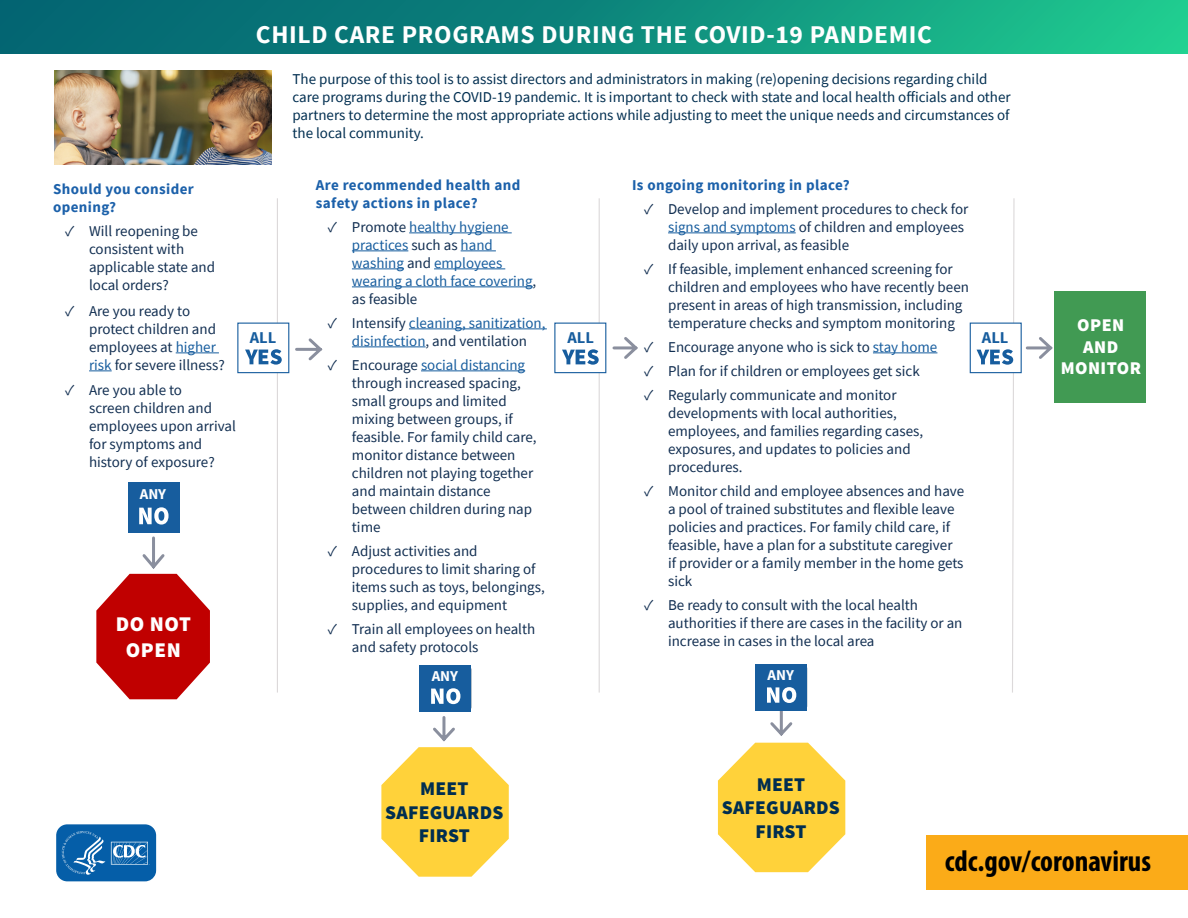
<style>
.page{position:relative;width:1188px;height:918px;background:#fff}
.page>*{position:absolute;margin:0;border:0;box-sizing:border-box;transform-origin:0 0}
.t1{font:700 condensed 29.85px "Myriad Pro";color:#000}
.t2{font:700 25.5px "Source Sans Pro";letter-spacing:.025em;color:#fff}
.Paragraph_Style_1{font:900 21px/25.2px "Source Sans Pro";letter-spacing:.025em;color:#fff;text-align:center}
.Paragraph_Style_1-2{font:900 19.5px/23.4px "Source Sans Pro";letter-spacing:.01em;color:#002e50;text-align:center}
.Paragraph_Style_1-3{font:900 18px/21.6px "Source Sans Pro";letter-spacing:.025em;color:#fff;text-align:center}
.Paragraph_Style_1-4{font:700 16.5px "Source Sans Pro";color:#175d9e}
.t3{font:15px/18px "Source Sans Pro";color:#112e51}
.Paragraph_Style_1-5{font:15px/18px "Source Sans Pro";color:#002e50}
.t4{font:15px/18px "Source Sans Pro";color:#175d9e}
.Header_for_Columns{font:700 15px/18px "Source Sans Pro";letter-spacing:.025em;color:#1c61aa}
.Paragraph_Style_1-6{font:700 15px "Source Sans Pro";color:#fff}
.s1{color:#175d9e}
.s2{color:#112e51}
</style>
<div class="page">
<div style="left:0;top:0;width:1188px;height:54px;background:linear-gradient(to right,#00596f,#1ec58e)"></div>
<div style="left:927px;top:836px;width:261px;height:54px;background:#fbab18"></div>
<svg style="left:56px;top:824px;width:101px;height:58px;background:#2a75b4"></svg>
<img style="left:54px;top:70px;width:217px;height:94px">
<hr style="left:277px;top:198px;width:1px;height:495px;background:#dcd9da">
<hr style="left:599px;top:198px;width:1px;height:495px;background:#dcd9da">
<hr style="left:176px;top:352px;width:43px;height:1px;background:#175d9e">
<svg style="left:89px;top:370px;width:23px;height:1px"></svg>
<hr style="left:409px;top:232px;width:103px;height:1px;background:#175d9e">
<hr style="left:352px;top:250px;width:56px;height:1px;background:#175d9e">
<hr style="left:461px;top:250px;width:35px;height:1px;background:#175d9e">
<hr style="left:352px;top:268px;width:52px;height:1px;background:#175d9e">
<hr style="left:434px;top:268px;width:71px;height:1px;background:#175d9e">
<hr style="left:352px;top:286px;width:181px;height:1px;background:#175d9e">
<hr style="left:409px;top:328px;width:138px;height:1px;background:#175d9e">
<hr style="left:352px;top:346px;width:74px;height:1px;background:#175d9e">
<hr style="left:421px;top:370px;width:104px;height:1px;background:#175d9e">
<hr style="left:668px;top:232px;width:128px;height:1px;background:#175d9e">
<hr style="left:873px;top:352px;width:64px;height:1px;background:#175d9e">
<svg style="left:295px;top:338px;width:28px;height:23px"></svg>
<svg style="left:612px;top:337px;width:26px;height:22px"></svg>
<svg style="left:1026px;top:334px;width:29px;height:28px"></svg>
<div style="left:237px;top:323px;width:52px;height:50px;background:#fff;border:1px solid #175d9e"></div>
<div style="left:554px;top:323px;width:52px;height:50px;background:#fff;border:1px solid #175d9e"></div>
<div style="left:970px;top:323px;width:52px;height:50px;background:#fff;border:1px solid #175d9e"></div>
<svg style="left:562px;top:349px;width:37px;height:16px"></svg>
<svg style="left:977px;top:198px;width:38px;height:495px"></svg>
<svg style="left:245px;top:349px;width:37px;height:16px"></svg>
<div style="left:128px;top:482px;width:52px;height:51px;background:#175d9e"></div>
<div style="left:419px;top:665px;width:52px;height:46px;background:#175d9e"></div>
<div style="left:755px;top:664px;width:52px;height:46px;background:#175d9e"></div>
<svg style="left:139px;top:507px;width:30px;height:18px"></svg>
<svg style="left:431px;top:688px;width:29px;height:16px"></svg>
<div style="left:1055px;top:292px;width:91px;height:111px;background:#419a53"></div>
<svg style="left:96px;top:536px;width:114px;height:163px"></svg>
<svg style="left:381px;top:716px;width:128px;height:161px"></svg>
<svg style="left:718px;top:687px;width:127px;height:185px"></svg>
<p class="t2" style="left:256px;top:18px;width:678px">CHILD CARE PROGRAMS DURING THE COVID-19 PANDEMIC</p>
<p class="Paragraph_Style_1-5" style="left:292px;top:70px;width:720px">The purpose of this tool is to assist directors and administrators in making (re)opening decisions regarding child care programs during the COVID-19 pandemic. It is important to check with state and local health officials and other partners to determine the most appropriate actions while adjusting to meet the unique needs and circumstances of the local community.</p>
<p class="Header_for_Columns" style="left:53px;top:181px;width:142px">Should you consider opening?</p>
<p class="t3" style="left:89px;top:222px;width:128px;text-indent:-24px">✓ Will reopening be consistent with applicable state and local orders?</p>
<p class="t3" style="left:89px;top:302px;width:137px;text-indent:-24px">✓ Are you ready to protect children and employees at <span class="s1">higher risk</span> for severe illness?</p>
<p class="t3" style="left:89px;top:381px;width:148px;text-indent:-24px">✓ Are you able to<br>screen children and employees upon arrival for symptoms and history of exposure?</p>
<p class="Paragraph_Style_1-6" style="left:140px;top:485px;width:28px">ANY</p>
<p class="Paragraph_Style_1" style="left:116px;top:613px;width:77px">DO NOT<br>OPEN</p>
<p class="Header_for_Columns" style="left:632px;top:176px;width:219px">Is ongoing monitoring in place?</p>
<p class="t3" style="left:668px;top:200px;width:302px;text-indent:-24px">✓ Develop and implement procedures to check for <span class="s1">signs and symptoms</span> of children and employees daily upon arrival, as feasible</p>
<p class="t3" style="left:668px;top:260px;width:302px;text-indent:-24px">✓ If feasible, implement enhanced screening for children and employees who have recently been present in areas of high transmission, including temperature checks and symptom monitoring</p>
<p class="t3" style="left:644px;top:338px;width:295px">✓ Encourage anyone who is sick to <span class="s1">stay home</span></p>
<p class="t3" style="left:644px;top:362px;width:277px">✓ Plan for if children or employees get sick</p>
<p class="t3" style="left:668px;top:386px;width:257px;text-indent:-24px">✓ Regularly communicate and monitor developments with local authorities, employees, and families regarding cases, exposures, and updates to policies and procedures.</p>
<p class="t3" style="left:668px;top:482px;width:298px;text-indent:-24px">✓ Monitor child and employee absences and have a pool of trained substitutes and flexible leave policies and practices. For family child care, if feasible, have a plan for a substitute caregiver if provider or a family member in the home gets sick</p>
<p class="t3" style="left:668px;top:596px;width:296px;text-indent:-24px">✓ Be ready to consult with the local health authorities if there are cases in the facility or an increase in cases in the local area</p>
<p class="Header_for_Columns" style="left:316px;top:176px;width:206px">Are recommended health and safety actions in place?</p>
<p class="t4" style="left:352px;top:218px;width:186px;text-indent:-24px"><span class="s2">✓ Promote</span> healthy hygiene practices <span class="s2">such as</span> hand washing <span class="s2">and</span> employees wearing a cloth face covering<span class="s2">, as feasible</span></p>
<p class="t4" style="left:328px;top:314px;width:219px;text-align:center"><span class="s2">✓ Intensify</span> cleaning, sanitization, disinfection<span class="s2">, and ventilation</span></p>
<p class="t3" style="left:352px;top:356px;width:186px;text-indent:-24px">✓ Encourage <span class="s1">social distancing </span>through increased spacing, small groups and limited mixing between groups, if feasible. For family child care, monitor distance between children not playing together and maintain distance between children during nap time</p>
<p class="t3" style="left:352px;top:542px;width:194px;text-indent:-24px">✓ Adjust activities and procedures to limit sharing of items such as toys, belongings, supplies, and equipment</p>
<p class="t3" style="left:352px;top:620px;width:185px;text-indent:-24px">✓ Train all employees on health and safety protocols</p>
<p class="Paragraph_Style_1-4" style="left:250px;top:327px;width:28px">ALL</p>
<p class="Paragraph_Style_1-4" style="left:567px;top:327px;width:28px">ALL</p>
<p class="Paragraph_Style_1-4" style="left:982px;top:327px;width:28px">ALL</p>
<p class="Paragraph_Style_1-6" style="left:432px;top:667px;width:28px">ANY</p>
<p class="Paragraph_Style_1-6" style="left:768px;top:666px;width:28px">ANY</p>
<p class="Paragraph_Style_1-3" style="left:1061px;top:315px;width:82px">OPEN<br>AND<br>MONITOR</p>
<p class="Paragraph_Style_1-2" style="left:385px;top:778px;width:120px">MEET<br>SAFEGUARDS<br>FIRST</p>
<p class="Paragraph_Style_1-2" style="left:722px;top:774px;width:120px">MEET<br>SAFEGUARDS<br>FIRST</p>
<p class="t1" style="left:945px;top:843px;width:208px">cdc.gov/coronavirus</p>
</div>
